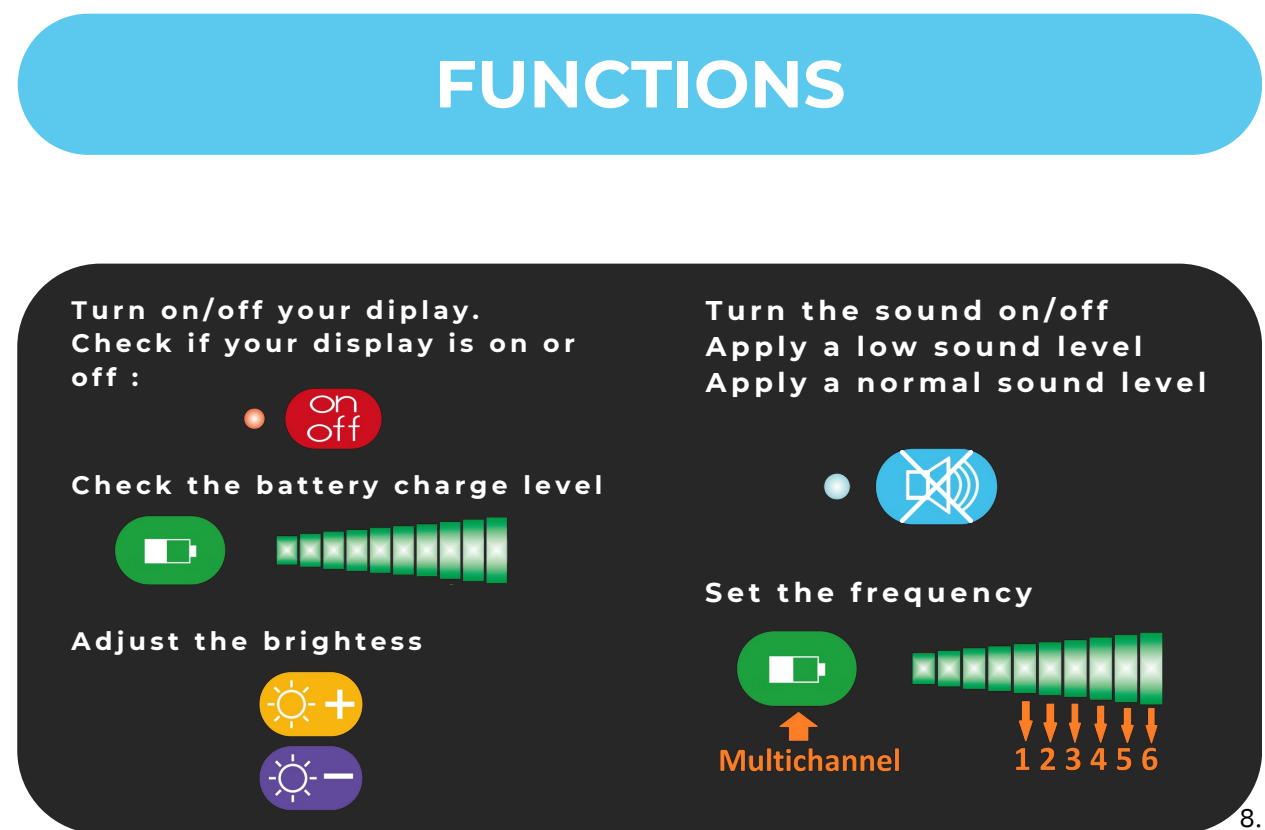
<style>
.page{position:relative;width:1265px;height:830px;background:#fff}
.page>*{position:absolute;margin:0;border:0;box-sizing:border-box;transform-origin:0 0}
.t1{font:700 66.3px "Montserrat";color:#fff}
.t2{font:700 27px "Montserrat";letter-spacing:.17em;color:#fff}
.t3{font:25.8px "IBM Plex Sans";color:#000}
.t4{font:700 25.2px/33.6px "Montserrat";letter-spacing:.17em;color:#fff}
</style>
<div class="page">
<div style="left:17px;top:263px;width:1245px;height:566px;background:#272727"></div>
<div style="left:18px;top:14px;width:1244px;height:141px;background:#5ac9ed"></div>
<img style="left:236px;top:382px;width:149px;height:74px">
<img style="left:818px;top:443px;width:184px;height:90px">
<img style="left:901px;top:450px;width:72px;height:72px">
<img style="left:112px;top:513px;width:398px;height:74px">
<img style="left:255px;top:742px;width:112px;height:74px">
<img style="left:255px;top:668px;width:112px;height:72px">
<img style="left:718px;top:623px;width:448px;height:153px">
<p class="t1" style="left:434px;top:43px;width:412px">FUNCTIONS</p>
<p class="t4" style="left:72px;top:293px;width:409px">Turn on/off your diplay.</p>
<p class="t4" style="left:72px;top:326px;width:505px">Check if your display is on or off :</p>
<p class="t4" style="left:72px;top:468px;width:532px">Check the battery charge level</p>
<p class="t4" style="left:72px;top:623px;width:352px">Adjust the brightess</p>
<p class="t2" style="left:706px;top:294px;width:403px">Turn the sound on/off</p>
<p class="t2" style="left:706px;top:330px;width:438px">Apply a low sound level</p>
<p class="t2" style="left:706px;top:366px;width:502px">Apply a normal sound level</p>
<p class="t2" style="left:705px;top:575px;width:328px">Set the frequency</p>
<p class="t3" style="left:1240px;top:800px;width:24px">8.</p>
</div>
